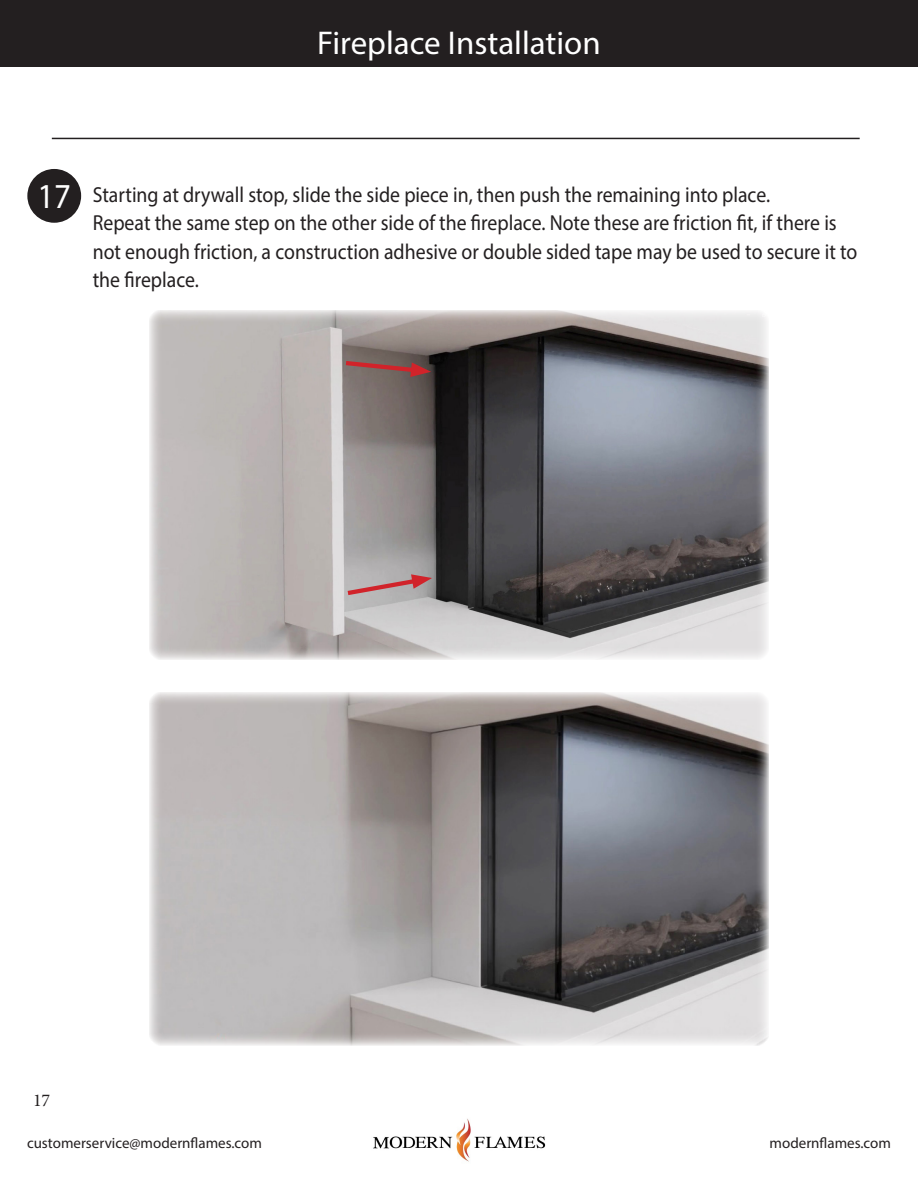
<style>
.page{position:relative;width:918px;height:1188px;background:#fff}
.page>*{position:absolute;margin:0;border:0;box-sizing:border-box;transform-origin:0 0}
.t1{font:35.1px "Myriad Pro";color:#fff;scale:.93 1}
.t2{font:33px "Myriad Pro";color:#fff}
.t3{font:21.75px/28.5px "Myriad Pro";color:#231f20;scale:.91 1}
.t4{font:18px "Minion Pro";color:#231f20}
.t5{font:15px "Myriad Pro";color:#231f20}
</style>
<div class="page">
<img style="left:373px;top:1118px;width:173px;height:44px">
<div style="left:0;top:0;width:918px;height:66px;background:#231f20"></div>
<div style="left:27px;top:169px;width:54px;height:54px;background:#231f20;border-radius:50%"></div>
<img style="left:149px;top:310px;width:620px;height:350px">
<hr style="left:52px;top:138px;width:808px;height:1px;background:#231f20">
<img style="left:149px;top:692px;width:620px;height:354px">
<svg style="left:343px;top:574px;width:89px;height:24px;background:#b89597"></svg>
<svg style="left:341px;top:358px;width:90px;height:19px;background:#875452"></svg>
<p class="t2" style="left:317px;top:22px;width:285px">Fireplace Installation</p>
<p class="t1" style="left:37px;top:174px;width:38px">17</p>
<p class="t3" style="left:93px;top:180px;width:746px">Starting at drywall stop, slide the side piece in, then push the remaining into place.</p>
<p class="t3" style="left:93px;top:208px;width:819px">Repeat the same step on the other side of the fireplace. Note these are friction fit, if there is</p>
<p class="t3" style="left:93px;top:237px;width:842px">not enough friction, a construction adhesive or double sided tape may be used to secure it to the fireplace.</p>
<p class="t4" style="left:33px;top:1088px;width:19px">17</p>
<p class="t5" style="left:27px;top:1134px;width:236px">customerservice@modernflames.com</p>
<p class="t5" style="left:770px;top:1134px;width:123px">modernflames.com</p>
</div>
